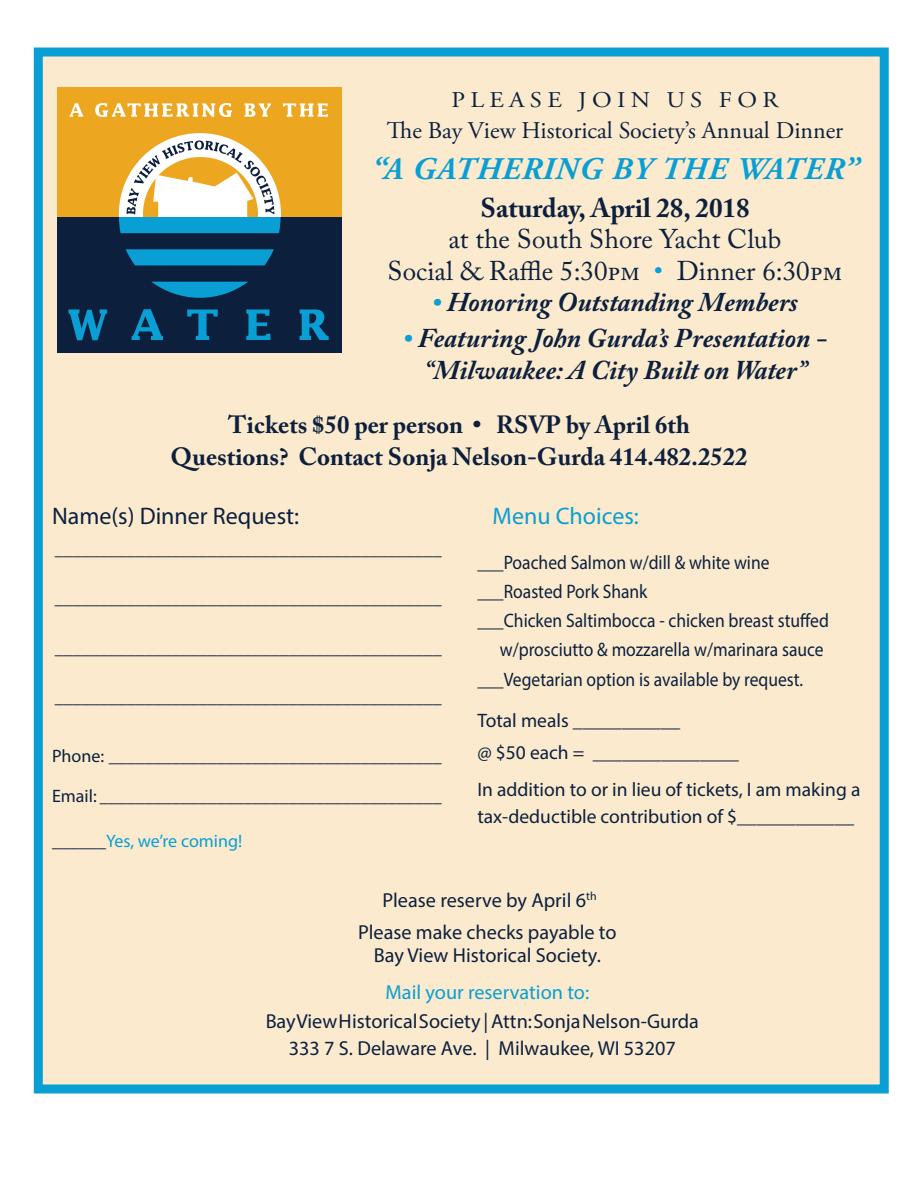
<style>
.page{position:relative;width:918px;height:1188px;background:#fff}
.page>*{position:absolute;margin:0;border:0;box-sizing:border-box;transform-origin:0 0}
.t1{font:italic 700 31.5px "Adobe Garamond Pro";letter-spacing:.035em;color:#099fd4}
.t2{font:italic 700 27px "Adobe Caslon Pro";color:#0c203e}
.t3{font:27px/31.5px "Adobe Caslon Pro";color:#0c203e;text-align:center}
.t4{font:700 24.75px "Adobe Caslon Pro";color:#0c203e}
.t5{font:24px "Adobe Garamond Pro";color:#0c203e}
.t6{font:24px "Myriad Pro";color:#0c203e}
.t7{font:24px "Myriad Pro";color:#099fd4}
.t8{font:22.5px "Adobe Garamond Pro";letter-spacing:.215em;color:#0c203e;scale:1.1 1}
.t9{font:20.25px/22.5px "Myriad Pro";color:#0c203e;text-align:center}
.t10{font:20.25px "Myriad Pro";color:#099fd4}
.t11{font:19.5px/29.2px "Myriad Pro";color:#0c203e;text-align:right;scale:.9 1}
.t12{font:19.5px/31.5px "Myriad Pro";color:#0c203e}
.t13{font:18px "Myriad Pro";color:#0c203e}
.t14{font:18px "Myriad Pro";color:#099fd4}
.s1{font-weight:700}
.s2{color:#099fd4}
.s3{color:#0c203e}
</style>
<div class="page">
<div style="left:34px;top:48px;width:855px;height:1046px;background:#fbeacd;border:9px solid #099fd4"></div>
<div style="left:57px;top:88px;width:284px;height:129px;background:#eda61f"></div>
<div style="left:57px;top:217px;width:284px;height:135px;background:#0c203e"></div>
<svg style="left:119px;top:133px;width:162px;height:100px"></svg>
<svg style="left:126px;top:249px;width:148px;height:16px;background:#0995c8"></svg>
<svg style="left:152px;top:282px;width:96px;height:16px"></svg>
<svg style="left:70px;top:103px;width:13px;height:14px"></svg>
<svg style="left:95px;top:103px;width:137px;height:14px"></svg>
<svg style="left:245px;top:103px;width:26px;height:14px"></svg>
<svg style="left:283px;top:103px;width:45px;height:14px"></svg>
<svg style="left:68px;top:310px;width:39px;height:30px"></svg>
<svg style="left:131px;top:309px;width:32px;height:31px"></svg>
<svg style="left:187px;top:310px;width:31px;height:30px"></svg>
<svg style="left:246px;top:310px;width:25px;height:30px"></svg>
<svg style="left:299px;top:310px;width:30px;height:30px"></svg>
<p class="t8" style="left:452px;top:86px;width:299px">PLEASE JOIN US FOR</p>
<p class="t5" style="left:387px;top:116px;width:458px">The Bay View Historical Society’s Annual Dinner</p>
<p class="t1" style="left:371px;top:150px;width:489px">“A GATHERING BY THE WATER”</p>
<p class="t3" style="left:448px;top:192px;width:335px"><span class="s1">Saturday, April 28, 2018<br></span>at the South Shore Yacht Club</p>
<p class="t3" style="left:388px;top:255px;width:456px">Social &amp; Raffle 5:30pm <span class="s2">•</span> Dinner 6:30pm</p>
<p class="t2" style="left:432px;top:286px;width:368px"><span class="s2">•</span> Honoring Outstanding Members</p>
<p class="t2" style="left:403px;top:322px;width:426px"><span class="s2">•</span> Featuring John Gurda’s Presentation -</p>
<p class="t2" style="left:424px;top:354px;width:384px">“Milwaukee: A City Built on Water”</p>
<p class="t4" style="left:228px;top:410px;width:463px">Tickets $50 per person • RSVP by April 6th</p>
<p class="t4" style="left:170px;top:442px;width:579px">Questions? Contact Sonja Nelson-Gurda 414.482.2522</p>
<p class="t6" style="left:52px;top:501px;width:249px">Name(s) Dinner Request:</p>
<p class="t13" style="left:55px;top:537px;width:389px">___________________________________________</p>
<p class="t7" style="left:493px;top:501px;width:148px">Menu Choices:</p>
<p class="t11" style="left:477px;top:547px;width:326px">___Poached Salmon w/dill &amp; white wine</p>
<p class="t11" style="left:477px;top:576px;width:191px">___Roasted Pork Shank</p>
<p class="t11" style="left:477px;top:606px;width:392px">___Chicken Saltimbocca - chicken breast stuffed w/prosciutto &amp; mozzarella w/marinara sauce</p>
<p class="t11" style="left:477px;top:664px;width:364px">___Vegetarian option is available by request.</p>
<p class="t12" style="left:477px;top:705px;width:263px">Total meals ___________<br>@ $50 each = _______________</p>
<p class="t12" style="left:477px;top:776px;width:385px;line-height:27px">In addition to or in lieu of tickets, I am making a tax-deductible contribution of $____________</p>
<p class="t13" style="left:55px;top:587px;width:389px">___________________________________________</p>
<p class="t13" style="left:55px;top:636px;width:389px">___________________________________________</p>
<p class="t13" style="left:55px;top:686px;width:389px">___________________________________________</p>
<p class="t13" style="left:52px;top:744px;width:391px">Phone: _____________________________________</p>
<p class="t13" style="left:52px;top:785px;width:391px">Email: ______________________________________</p>
<p class="t14" style="left:52px;top:830px;width:192px"><span class="s3">______</span>Yes, we’re coming!</p>
<p class="t9" style="left:383px;top:889px;width:216px">Please reserve by April 6<sup>th</sup></p>
<p class="t9" style="left:358px;top:921px;width:260px">Please make checks payable to<br>Bay View Historical Society.</p>
<p class="t10" style="left:386px;top:980px;width:205px">Mail your reservation to:</p>
<p class="t9" style="left:266px;top:1008px;width:435px;line-height:27px">Bay View Historical Society | Attn: Sonja Nelson-Gurda<br>333 7 S. Delaware Ave. | Milwaukee, WI 53207</p>
</div>
